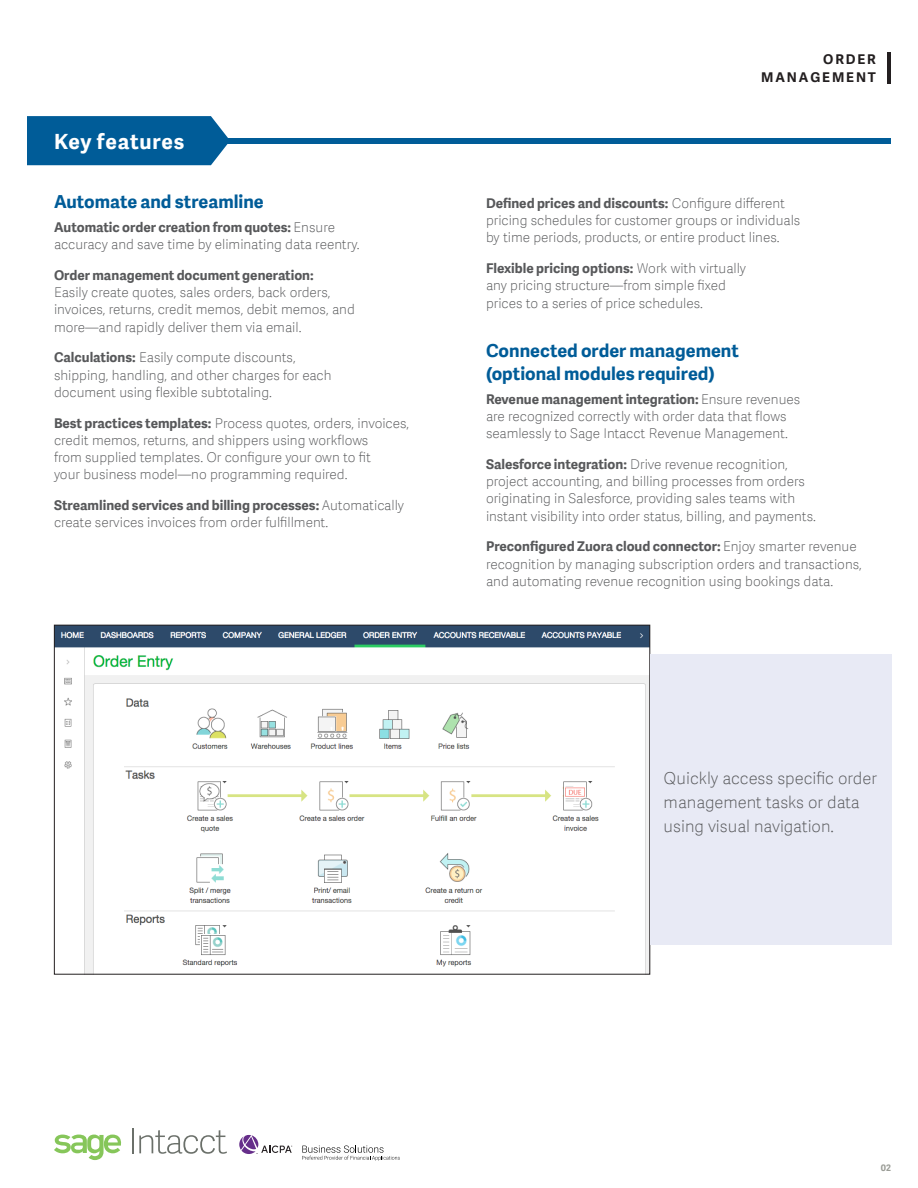
<style>
.page{position:relative;width:918px;height:1188px;background:#fff}
.page>*{position:absolute;margin:0;border:0;box-sizing:border-box;transform-origin:0 0}
.t1{font:700 21px "Adelle Sans SAGE";letter-spacing:.04em;color:#fff}
.t2{font:700 18px/22.5px "Adelle Sans SAGE";color:#005c98}
.t3{font:16.5px/24px "Adelle Sans SAGE Th";color:#57585a}
.t4{font:13.5px/17.2px "Adelle Sans SAGE Th";color:#57585a}
.t5{font:700 13.5px "Adelle Sans SAGE";color:#57585a}
.t6{font:700 13.5px/18px "Adelle Sans SAGE";letter-spacing:.14em;color:#231f20;text-align:right}
.t7{font:700 9px "Adelle Sans SAGE";color:#9b9d97}
.s1{font-family:"Adelle Sans SAGE Th";font-weight:400}
.s2{font-family:"Adelle Sans SAGE";font-weight:700}
</style>
<div class="page">
<img style="left:56px;top:627px;width:592px;height:345px">
<hr style="left:888px;top:52px;width:3px;height:32px;background:#231f20">
<svg style="left:54px;top:1135px;width:68px;height:25px"></svg>
<hr style="left:132px;top:1128px;width:2px;height:25px;background:#6b706a">
<svg style="left:139px;top:1130px;width:88px;height:24px"></svg>
<svg style="left:239px;top:1135px;width:53px;height:19px"></svg>
<svg style="left:302px;top:1145px;width:98px;height:16px"></svg>
<div style="left:54px;top:138px;width:837px;height:6px;background:#005c98"></div>
<div style="left:27px;top:116px;width:201px;height:49px;background:#005c98"></div>
<div style="left:650px;top:654px;width:241px;height:291px;background:#e8eaf5"></div>
<h1 class="t1" style="left:54px;top:126px;width:132px">Key features</h1>
<h2 class="t2" style="left:54px;top:189px;width:211px">Automate and streamline</h2>
<p class="t5" style="left:54px;top:217px;width:283px">Automatic order creation from quotes: <span class="s1">Ensure</span></p>
<p class="t4" style="left:54px;top:235px;width:307px">accuracy and save time by eliminating data reentry.</p>
<p class="t5" style="left:54px;top:265px;width:261px">Order management document generation:</p>
<p class="t4" style="left:54px;top:283px;width:302px">Easily create quotes, sales orders, back orders, invoices, returns, credit memos, debit memos, and more—and rapidly deliver them via email.</p>
<p class="t4" style="left:54px;top:349px;width:279px"><span class="s2">Calculations:</span> Easily compute discounts, shipping, handling, and other charges for each document using flexible subtotaling.</p>
<p class="t4" style="left:54px;top:414px;width:357px"><span class="s2">Best practices templates:</span> Process quotes, orders, invoices, credit memos, returns, and shippers using workflows<br>from supplied templates. Or configure your own to fit<br>your business model—no programming required.</p>
<p class="t5" style="left:54px;top:495px;width:352px">Streamlined services and billing processes: <span class="s1">Automatically</span></p>
<p class="t4" style="left:54px;top:514px;width:276px">create services invoices from order fulfillment.</p>
<p class="t6" style="left:761px;top:50px;width:116px">ORDER<br>MANAGEMENT</p>
<p class="t5" style="left:486px;top:193px;width:301px">Defined prices and discounts: <span class="s1">Configure different</span></p>
<p class="t4" style="left:486px;top:211px;width:316px">pricing schedules for customer groups or individuals by time periods, products, or entire product lines.</p>
<p class="t5" style="left:486px;top:258px;width:262px">Flexible pricing options: <span class="s1">Work with virtually</span></p>
<p class="t4" style="left:486px;top:276px;width:242px">any pricing structure—from simple fixed prices to a series of price schedules.</p>
<h2 class="t2" style="left:486px;top:339px;width:254px">Connected order management (optional modules required)</h2>
<p class="t5" style="left:486px;top:389px;width:316px">Revenue management integration: <span class="s1">Ensure revenues</span></p>
<p class="t4" style="left:486px;top:407px;width:303px">are recognized correctly with order data that flows seamlessly to Sage Intacct Revenue Management.</p>
<p class="t4" style="left:486px;top:455px;width:332px"><span class="s2">Salesforce integration:</span> Drive revenue recognition, project accounting, and billing processes from orders originating in Salesforce, providing sales teams with instant visibility into order status, billing, and payments.</p>
<p class="t5" style="left:486px;top:537px;width:372px">Preconfigured Zuora cloud connector: <span class="s1">Enjoy smarter revenue</span></p>
<p class="t4" style="left:486px;top:555px;width:377px">recognition by managing subscription orders and transactions, and automating revenue recognition using bookings data.</p>
<p class="t3" style="left:664px;top:766px;width:215px">Quickly access specific order management tasks or data using visual navigation.</p>
<p class="t7" style="left:881px;top:1161px;width:12px">02</p>
</div>
